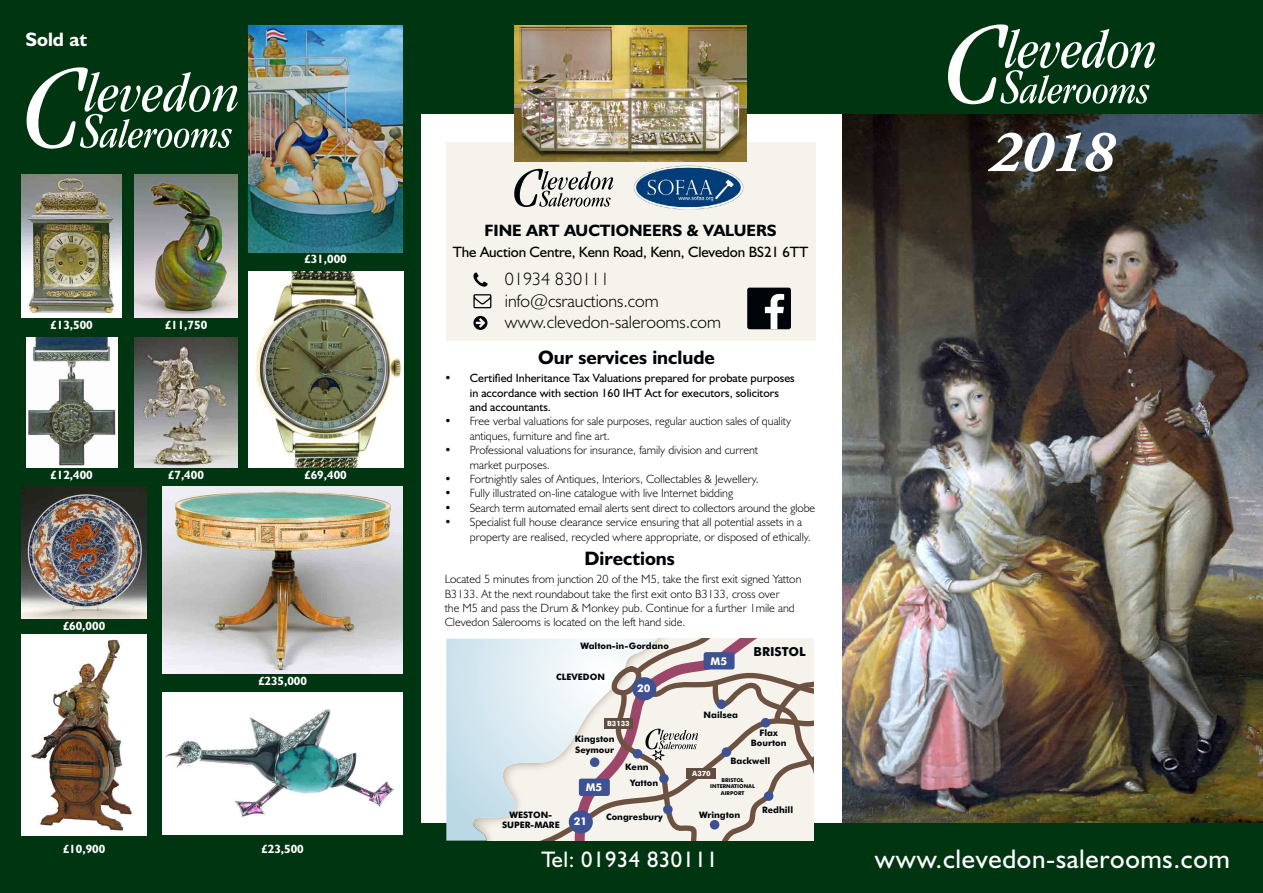
<style>
.page{position:relative;width:1263px;height:893px;background:#fff}
.page>*{position:absolute;margin:0;border:0;box-sizing:border-box;transform-origin:0 0}
.t1{font:italic 700 60px "Adobe Garamond Pro";color:#fff}
.t2{font:27px "Humanist 521 BT";letter-spacing:.025em;color:#fff}
.t3{font:22.5px "Humanist 521 BT";letter-spacing:.025em;color:#fff}
.t4{font:700 19.5px "Humanist 521 BT";color:#000509}
.t5{font:700 19.5px "Humanist 521 BT";color:#fff}
.t6{font:300 18px/21.6px "Humanist 521 BT";color:#000}
.t7{font:700 16.5px "Humanist 521 BT";color:#000509}
.t8{font:15px "Humanist 521 BT";letter-spacing:-.01em;color:#000}
.t9{font:700 12.45px "Futura BT";color:#000509}
.t10{font:300 12px/14.4px "Humanist 521 BT";color:#000}
.t11{font:12px/14.4px "Humanist 521 BT";color:#000}
.t12{font:700 12px "Humanist 521 BT";color:#fff}
.t13{font:700 10.65px "Futura BT";color:#fff}
.t14{font:700 8.85px/10.6px "Futura BT";color:#000509;text-align:center}
.t15{font:700 7.05px "Futura BT";color:#fff}
.t16{font:700 5.4px/6.4px "Futura BT";color:#000509;text-align:center}
</style>
<div class="page">
<div style="left:0;top:0;width:421px;height:893px;background:#003512"></div>
<img style="left:134px;top:337px;width:104px;height:131px">
<img style="left:842px;top:113px;width:421px;height:710px">
<div style="left:0;top:823px;width:1263px;height:70px;background:#003512"></div>
<div style="left:0;top:0;width:1263px;height:113px;background:#003512"></div>
<img style="left:21px;top:635px;width:126px;height:201px">
<img style="left:134px;top:174px;width:104px;height:143px">
<img style="left:27px;top:337px;width:91px;height:130px">
<img style="left:21px;top:174px;width:101px;height:144px">
<img style="left:163px;top:693px;width:239px;height:141px">
<img style="left:163px;top:486px;width:239px;height:188px">
<img style="left:248px;top:26px;width:154px;height:226px">
<img style="left:21px;top:486px;width:126px;height:132px">
<img style="left:249px;top:272px;width:154px;height:196px">
<div style="left:446px;top:143px;width:369px;height:198px;background:#f5f3eb"></div>
<img style="left:515px;top:25px;width:231px;height:136px">
<svg style="left:948px;top:24px;width:207px;height:80px"></svg>
<svg style="left:473px;top:273px;width:15px;height:14px"></svg>
<svg style="left:473px;top:294px;width:18px;height:14px"></svg>
<svg style="left:473px;top:316px;width:14px;height:14px"></svg>
<svg style="left:514px;top:169px;width:99px;height:38px"></svg>
<svg style="left:446px;top:639px;width:367px;height:202px;background:#d8d8d8"></svg>
<img style="left:633px;top:165px;width:111px;height:45px">
<svg style="left:26px;top:67px;width:212px;height:82px"></svg>
<div style="left:747px;top:288px;width:44px;height:41px;background:#000509;border-radius:2px"></div>
<svg style="left:765px;top:294px;width:19px;height:35px"></svg>
<h3 class="t5" style="left:26px;top:27px;width:63px">Sold at</h3>
<p class="t12" style="left:50px;top:318px;width:44px">£13,500</p>
<p class="t12" style="left:50px;top:468px;width:44px">£12,400</p>
<p class="t12" style="left:63px;top:618px;width:44px">£60,000</p>
<p class="t12" style="left:165px;top:318px;width:44px">£11,750</p>
<p class="t12" style="left:168px;top:468px;width:37px">£7,400</p>
<p class="t12" style="left:304px;top:252px;width:44px">£31,000</p>
<p class="t12" style="left:304px;top:468px;width:44px">£69,400</p>
<p class="t12" style="left:258px;top:674px;width:51px">£235,000</p>
<p class="t12" style="left:63px;top:841px;width:44px">£10,900</p>
<p class="t12" style="left:261px;top:841px;width:44px">£23,500</p>
<h3 class="t7" style="left:484px;top:220px;width:294px">FINE ART AUCTIONEERS &amp; VALUERS</h3>
<p class="t8" style="left:453px;top:242px;width:357px">The Auction Centre, Kenn Road, Kenn, Clevedon BS21 6TT</p>
<h3 class="t6" style="left:505px;top:268px;width:218px">01934 830111 info@csrauctions.com www.clevedon-salerooms.com</h3>
<h3 class="t4" style="left:538px;top:345px;width:178px">Our services include</h3>
<p class="t11" style="left:470px;top:371px;width:326px;text-indent:-26px">• Certified Inheritance Tax Valuations prepared for probate purposes in accordance with section 160 IHT Act for executors, solicitors and accountants.</p>
<p class="t10" style="left:470px;top:414px;width:323px;text-indent:-26px">• Free verbal valuations for sale purposes, regular auction sales of quality antiques, furniture and fine art.</p>
<p class="t10" style="left:470px;top:443px;width:290px;text-indent:-26px">• Professional valuations for insurance, family division and current market purposes.</p>
<p class="t10" style="left:444px;top:471px;width:316px">• Fortnightly sales of Antiques, Interiors, Collectables &amp; Jewellery.</p>
<p class="t10" style="left:444px;top:486px;width:290px">• Fully illustrated on-line catalogue with live Internet bidding</p>
<p class="t10" style="left:444px;top:500px;width:372px">• Search term automated email alerts sent direct to collectors around the globe</p>
<p class="t10" style="left:470px;top:515px;width:342px;text-indent:-26px">• Specialist full house clearance service ensuring that all potential assets in a property are realised, recycled where appropriate, or disposed of ethically.</p>
<h3 class="t4" style="left:584px;top:546px;width:92px">Directions</h3>
<p class="t10" style="left:445px;top:572px;width:358px">Located 5 minutes from junction 20 of the M5, take the first exit signed Yatton B3133. At the next roundabout take the first exit onto B3133, cross over<br>the M5 and pass the Drum &amp; Monkey pub. Continue for a further 1mile and Clevedon Salerooms is located on the left hand side.</p>
<p class="t14" style="left:580px;top:641px;width:90px">Walton-in-Gordano</p>
<p class="t14" style="left:556px;top:671px;width:50px">CLEVEDON</p>
<p class="t13" style="left:637px;top:682px;width:15px">20</p>
<p class="t15" style="left:607px;top:719px;width:24px">B3133</p>
<p class="t14" style="left:502px;top:809px;width:59px">WESTON-<br>SUPER-MARE</p>
<p class="t14" style="left:575px;top:733px;width:41px;text-align:left">Kingston<br>Seymour</p>
<p class="t13" style="left:586px;top:781px;width:18px">M5</p>
<p class="t14" style="left:625px;top:762px;width:25px">Kenn</p>
<p class="t14" style="left:630px;top:777px;width:29px">Yatton</p>
<p class="t13" style="left:574px;top:815px;width:15px">21</p>
<p class="t14" style="left:606px;top:811px;width:58px">Congresbury</p>
<p class="t13" style="left:710px;top:654px;width:18px">M5</p>
<p class="t9" style="left:753px;top:644px;width:54px">BRISTOL</p>
<p class="t14" style="left:703px;top:710px;width:36px">Nailsea</p>
<p class="t15" style="left:692px;top:769px;width:20px">A370</p>
<p class="t14" style="left:751px;top:727px;width:37px">Flax<br>Bourton</p>
<p class="t14" style="left:730px;top:756px;width:41px">Backwell</p>
<p class="t16" style="left:710px;top:777px;width:46px">BRISTOL<br>INTERNATIONAL<br>AIRPORT</p>
<p class="t14" style="left:699px;top:809px;width:43px">Wrington</p>
<p class="t14" style="left:762px;top:805px;width:32px">Redhill</p>
<h1 class="t1" style="left:989px;top:117px;width:126px">2018</h1>
<h3 class="t3" style="left:541px;top:845px;width:178px">Tel: 01934 830111</h3>
<h2 class="t2" style="left:875px;top:842px;width:357px">www.clevedon-salerooms.com</h2>
</div>
